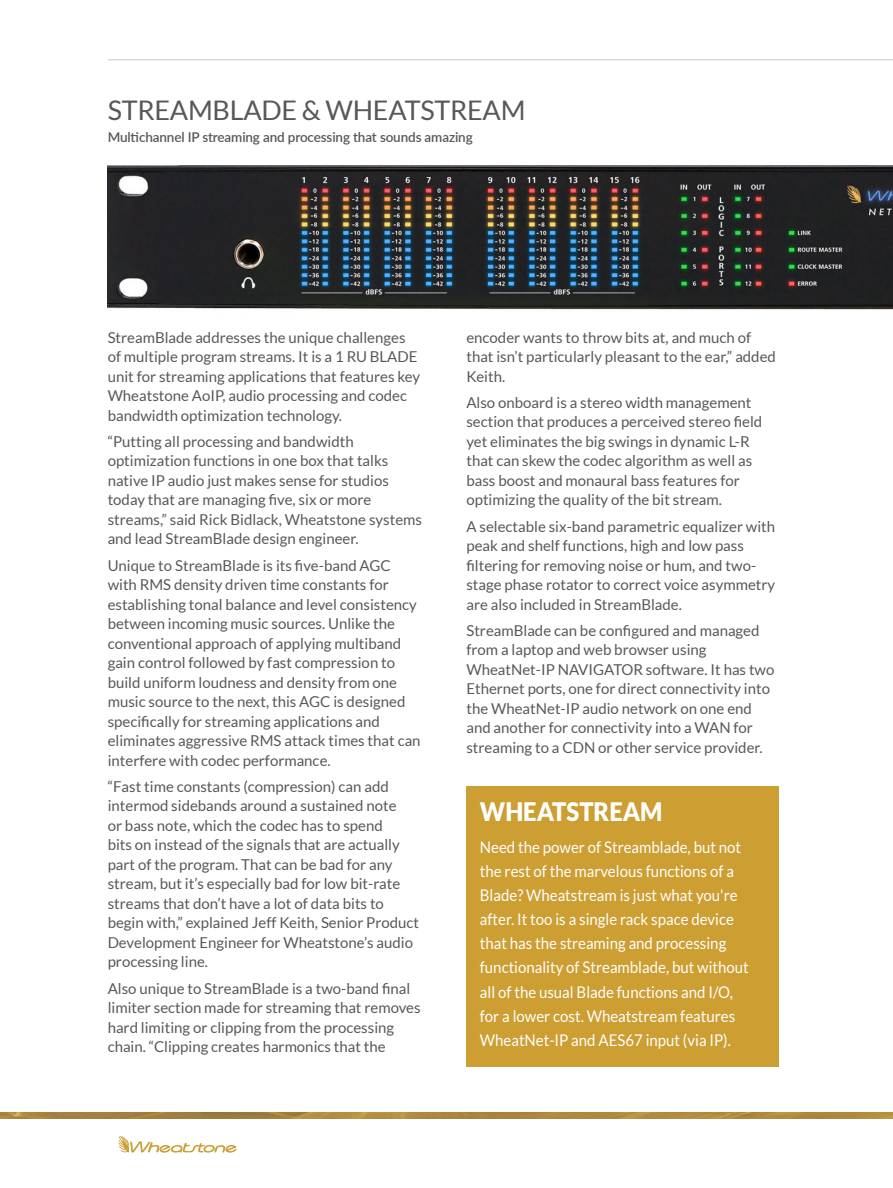
<style>
.page{position:relative;width:893px;height:1188px;background:#fff}
.page>*{position:absolute;margin:0;border:0;box-sizing:border-box;transform-origin:0 0}
.t1{font:27px "Lato";letter-spacing:-.01em;color:#57585a}
.Paragraph_1{font:900 25.5px "Lato";color:#fff;scale:.93 1}
.Paragraph_1-2{font:16.05px/24.2px "Lato";color:#fff;scale:.93 1}
.Paragraph_1-3{font:15px/19.5px "Lato";color:#57585a}
.t2{font:600 13.5px "Lato";letter-spacing:-.01em;color:#57585a}
</style>
<div class="page">
<img style="left:0;top:1112px;width:893px;height:6px">
<svg style="left:118px;top:1136px;width:118px;height:17px"></svg>
<hr style="left:108px;top:59px;width:785px;height:1px;background:#c7c8ca">
<img style="left:108px;top:166px;width:785px;height:144px">
<div style="left:466px;top:786px;width:312px;height:281px;background:#cd9e32"></div>
<p class="t1" style="left:108px;top:95px;width:419px">STREAMBLADE &amp; WHEATSTREAM</p>
<p class="t2" style="left:108px;top:127px;width:366px">Multichannel IP streaming and processing that sounds amazing</p>
<p class="Paragraph_1-3" style="left:108px;top:327px;width:314px">StreamBlade addresses the unique challenges of multiple program streams. It is a 1 RU BLADE unit for streaming applications that features key Wheatstone AoIP, audio processing and codec bandwidth optimization technology.</p>
<p class="Paragraph_1-3" style="left:108px;top:432px;width:316px">“Putting all processing and bandwidth optimization functions in one box that talks native IP audio just makes sense for studios today that are managing five, six or more streams,” said Rick Bidlack, Wheatstone systems and lead StreamBlade design engineer.</p>
<p class="Paragraph_1-3" style="left:108px;top:555px;width:314px">Unique to StreamBlade is its five-band AGC with RMS density driven time constants for establishing tonal balance and level consistency between incoming music sources. Unlike the conventional approach of applying multiband gain control followed by fast compression to build uniform loudness and density from one music source to the next, this AGC is designed specifically for streaming applications and eliminates aggressive RMS attack times that can interfere with codec performance.</p>
<p class="Paragraph_1-3" style="left:108px;top:777px;width:313px">“Fast time constants (compression) can add intermod sidebands around a sustained note<br>or bass note, which the codec has to spend<br>bits on instead of the signals that are actually part of the program. That can be bad for any stream, but it’s especially bad for low bit-rate streams that don’t have a lot of data bits to begin with,” explained Jeff Keith, Senior Product Development Engineer for Wheatstone’s audio processing line.</p>
<p class="Paragraph_1-3" style="left:108px;top:978px;width:314px">Also unique to StreamBlade is a two-band final limiter section made for streaming that removes hard limiting or clipping from the processing chain. “Clipping creates harmonics that the</p>
<p class="Paragraph_1-3" style="left:466px;top:327px;width:311px">encoder wants to throw bits at, and much of that isn’t particularly pleasant to the ear,” added<br>Keith.</p>
<p class="Paragraph_1-3" style="left:466px;top:393px;width:297px">Also onboard is a stereo width management section that produces a perceived stereo field yet eliminates the big swings in dynamic L-R that can skew the codec algorithm as well as bass boost and monaural bass features for optimizing the quality of the bit stream.</p>
<p class="Paragraph_1-3" style="left:466px;top:516px;width:310px">A selectable six-band parametric equalizer with peak and shelf functions, high and low pass filtering for removing noise or hum, and two&shy;stage phase rotator to correct voice asymmetry are also included in StreamBlade.</p>
<p class="Paragraph_1-3" style="left:466px;top:621px;width:309px">StreamBlade can be configured and managed from a laptop and web browser using WheatNet-IP NAVIGATOR software. It has two Ethernet ports, one for direct connectivity into the WheatNet-IP audio network on one end and another for connectivity into a WAN for streaming to a CDN or other service provider.</p>
<p class="Paragraph_1" style="left:480px;top:797px;width:198px">WHEATSTREAM</p>
<p class="Paragraph_1-2" style="left:480px;top:835px;width:291px">Need the power of Streamblade, but not the rest of the marvelous functions of a Blade? Wheatstream is just what you're after. It too is a single rack space device that has the streaming and processing functionality of Streamblade, but without all of the usual Blade functions and I/O, for a lower cost. Wheatstream features WheatNet-IP and AES67 input (via IP).</p>
</div>
